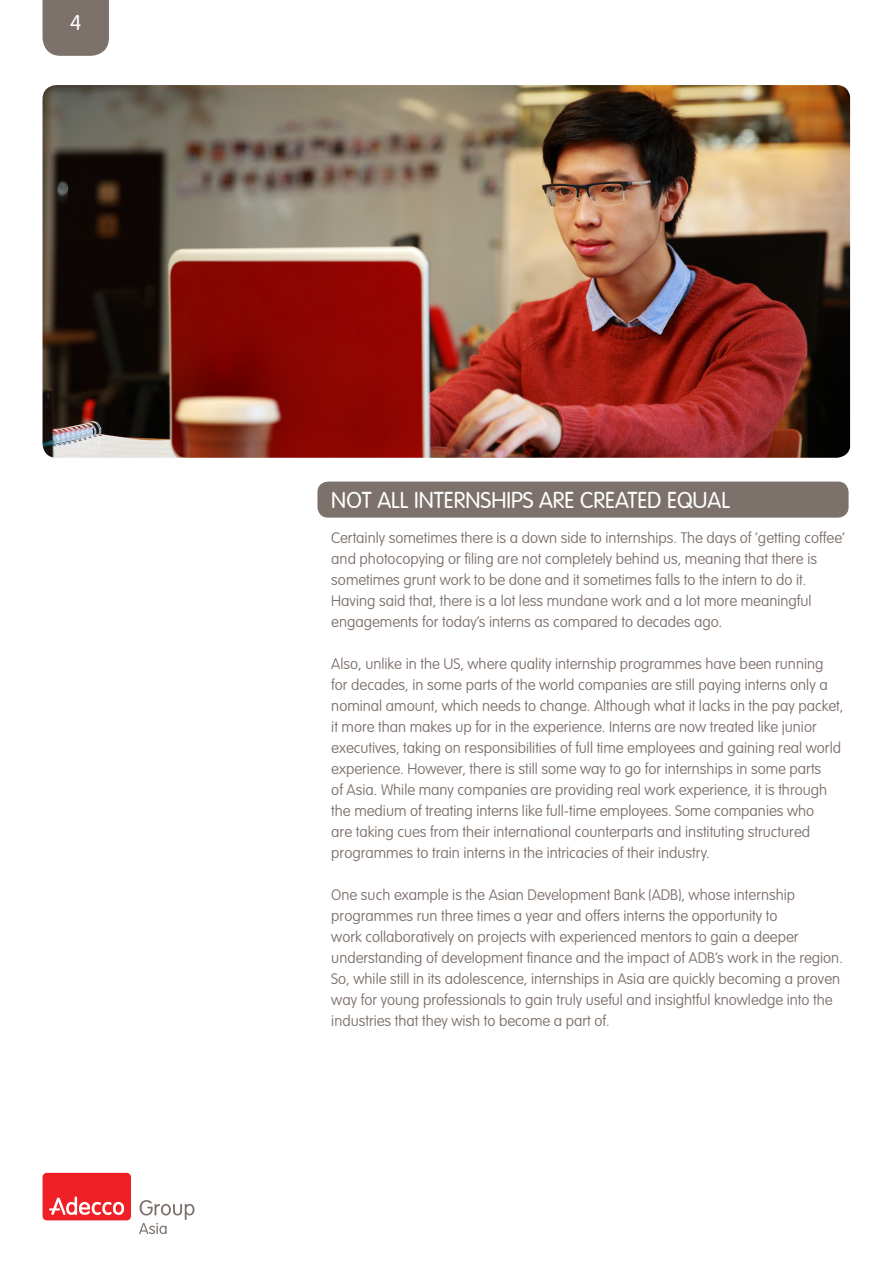
<style>
.page{position:relative;width:893px;height:1263px;background:#fff}
.page>*{position:absolute;margin:0;border:0;box-sizing:border-box;transform-origin:0 0}
.t1{font:300 22.5px "VAG Rounded";color:#fff}
.t2{font:300 21px "VAG Rounded";color:#fff}
.t3{font:100 15px/21px "VAG Rounded";color:#7d716c}
</style>
<div class="page">
<svg style="left:139px;top:1200px;width:56px;height:34px"></svg>
<div style="left:43px;top:1173px;width:88px;height:47px;background:#ee2026;border-radius:4px"></div>
<svg style="left:49px;top:1196px;width:76px;height:19px"></svg>
<div style="left:43px;top:0;width:66px;height:56px;background:#7d716c"></div>
<img style="left:43px;top:85px;width:807px;height:373px">
<div style="left:317px;top:482px;width:532px;height:36px;background:#7d716c;border-radius:11px"></div>
<p class="t2" style="left:70px;top:11px;width:13px">4</p>
<p class="t1" style="left:331px;top:487px;width:400px">NOT ALL INTERNSHIPS ARE CREATED EQUAL</p>
<p class="t3" style="left:331px;top:528px;width:515px">Certainly sometimes there is a down side to internships. The days of ‘getting coffee’ and photocopying or filing are not completely behind us, meaning that there is sometimes grunt work to be done and it sometimes falls to the intern to do it.<br>Having said that, there is a lot less mundane work and a lot more meaningful engagements for today’s interns as compared to decades ago.</p>
<p class="t3" style="left:331px;top:654px;width:513px">Also, unlike in the US, where quality internship programmes have been running for decades, in some parts of the world companies are still paying interns only a nominal amount, which needs to change. Although what it lacks in the pay packet, it more than makes up for in the experience. Interns are now treated like junior executives, taking on responsibilities of full time employees and gaining real world experience. However, there is still some way to go for internships in some parts<br>of Asia. While many companies are providing real work experience, it is through the medium of treating interns like full-time employees. Some companies who<br>are taking cues from their international counterparts and instituting structured programmes to train interns in the intricacies of their industry.</p>
<p class="t3" style="left:331px;top:885px;width:513px">One such example is the Asian Development Bank (ADB), whose internship programmes run three times a year and offers interns the opportunity to<br>work collaboratively on projects with experienced mentors to gain a deeper understanding of development finance and the impact of ADB’s work in the region.<br>So, while still in its adolescence, internships in Asia are quickly becoming a proven way for young professionals to gain truly useful and insightful knowledge into the industries that they wish to become a part of.</p>
</div>
